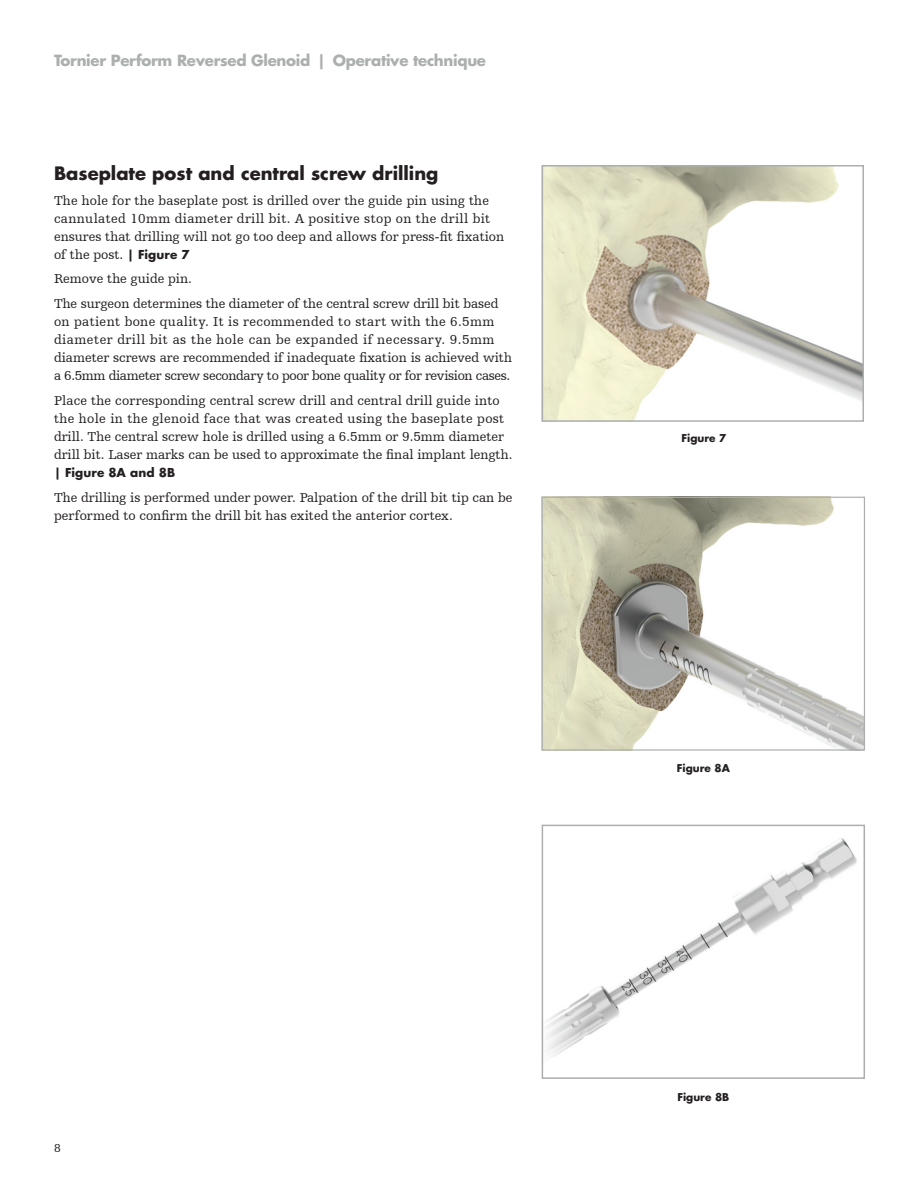
<style>
.page{position:relative;width:918px;height:1188px;background:#fff}
.page>*{position:absolute;margin:0;border:0;box-sizing:border-box;transform-origin:0 0}
._02-Subhead_2{font:700 18px "Futura For Stryker";color:#231f20}
.t1{font:700 15px "Futura For Stryker";letter-spacing:-.02em;color:#abafae}
.BODY_COPY{font:13.5px/18px "Humanist Slabserif 712 BT";color:#231f20}
.BODY_COPY-2{font:700 12px "Futura For Stryker";letter-spacing:.01em;color:#231f20}
.t2{font:12px "Humanist Slabserif 712 BT";color:#231f20}
.Figures{font:700 10.5px "Futura For Stryker";color:#231f20}
.s1{font-family:"Futura For Stryker";font-weight:700;font-size:12px}
</style>
<div class="page">
<img style="left:545px;top:168px;width:316px;height:251px">
<img style="left:541px;top:497px;width:322px;height:254px">
<img style="left:546px;top:838px;width:311px;height:219px">
<div style="left:542px;top:825px;width:323px;height:254px;border:2px solid #abafae"></div>
<div style="left:542px;top:165px;width:322px;height:257px;border:2px solid #abafae"></div>
<div style="left:542px;top:497px;width:323px;height:254px;border:1px solid #abafae"></div>
<p class="t1" style="left:54px;top:51px;width:434px">Tornier Perform Reversed Glenoid | Operative technique</p>
<p class="_02-Subhead_2" style="left:54px;top:161px;width:386px">Baseplate post and central screw drilling</p>
<p class="BODY_COPY" style="left:54px;top:191px;width:452px">The hole for the baseplate post is drilled over the guide pin using the cannulated 10mm diameter drill bit. A positive stop on the drill bit ensures that drilling will not go too deep and allows for press-fit fixation of the post. <span class="s1">| Figure 7</span></p>
<p class="BODY_COPY" style="left:54px;top:270px;width:139px">Remove the guide pin.</p>
<p class="BODY_COPY" style="left:54px;top:294px;width:460px">The surgeon determines the diameter of the central screw drill bit based on patient bone quality. It is recommended to start with the 6.5mm diameter drill bit as the hole can be expanded if necessary. 9.5mm diameter screws are recommended if inadequate fixation is achieved with a 6.5mm diameter screw secondary to poor bone quality or for revision cases.</p>
<p class="BODY_COPY" style="left:54px;top:391px;width:460px">Place the corresponding central screw drill and central drill guide into the hole in the glenoid face that was created using the baseplate post drill. The central screw hole is drilled using a 6.5mm or 9.5mm diameter drill bit. Laser marks can be used to approximate the final implant length.</p>
<p class="BODY_COPY-2" style="left:54px;top:464px;width:123px">| Figure 8A and 8B</p>
<p class="BODY_COPY" style="left:54px;top:488px;width:460px">The drilling is performed under power. Palpation of the drill bit tip can be performed to confirm the drill bit has exited the anterior cortex.</p>
<p class="t2" style="left:54px;top:1141px;width:8px">8</p>
<p class="Figures" style="left:681px;top:431px;width:46px">Figure 7</p>
<p class="Figures" style="left:677px;top:761px;width:55px">Figure 8A</p>
<p class="Figures" style="left:677px;top:1090px;width:53px">Figure 8B</p>
</div>
